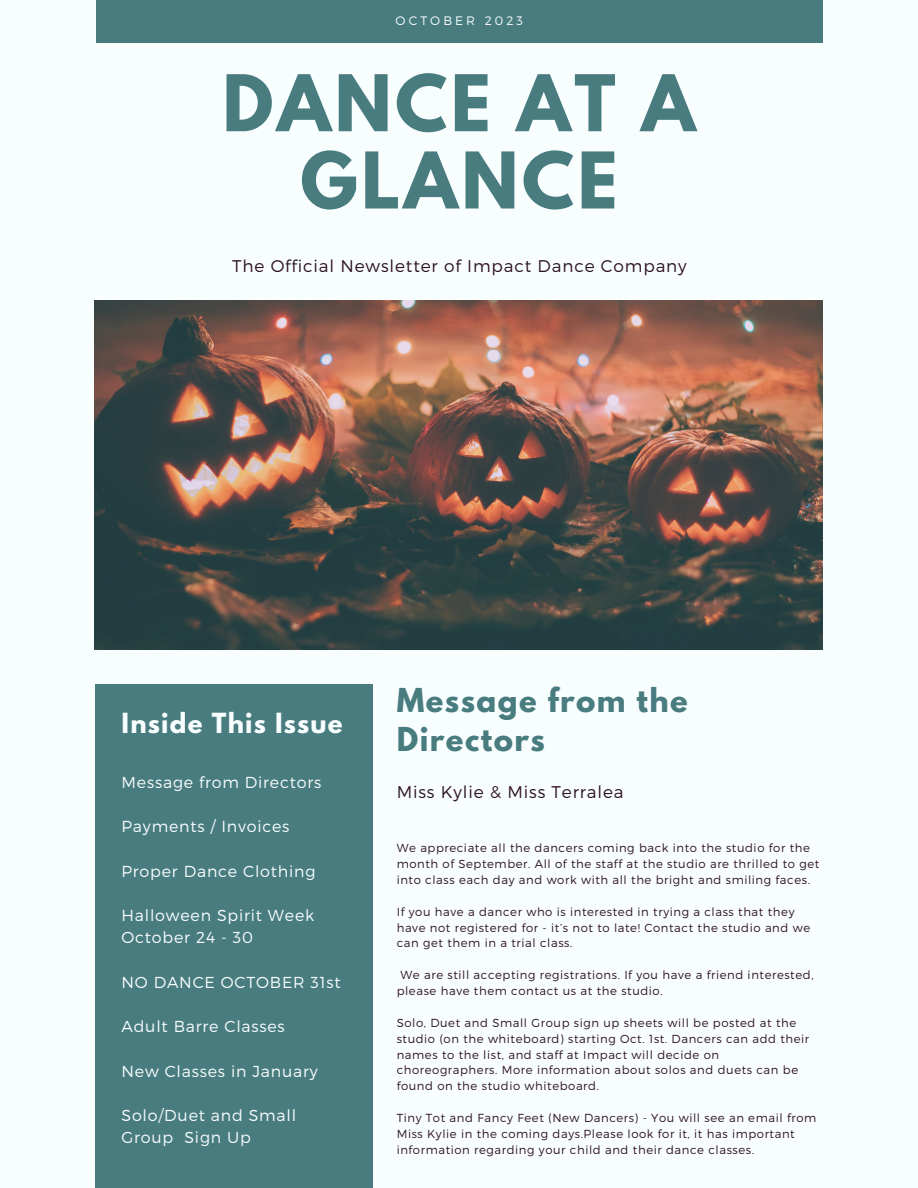
<style>
.page{position:relative;width:918px;height:1188px;background:#f8fdfe}
.page>*{position:absolute;margin:0;border:0;box-sizing:border-box;transform-origin:0 0}
.t1{font:700 69.15px/77.2px "League Spartan";letter-spacing:.05em;color:#497c7f;text-align:center}
.t2{font:700 29.25px/39.2px "League Spartan";letter-spacing:.05em;color:#497c7f}
.t3{font:700 24.6px "League Spartan";letter-spacing:.05em;color:#f8fdfe}
.t4{font:300 16.95px "Montserrat";letter-spacing:.05em;color:#2c1320}
.t5{font:300 15.9px/22.2px "Montserrat";letter-spacing:.05em;color:#f8fdfe}
.t6{font:300 12.3px "Montserrat";letter-spacing:.25em;color:#f8fdfe}
.t7{font:300 11.7px/15.9px "Montserrat";letter-spacing:.05em;color:#2c1320}
</style>
<div class="page">
<img style="left:95px;top:301px;width:728px;height:348px">
<div style="left:96px;top:0;width:727px;height:43px;background:#497c7f"></div>
<div style="left:95px;top:684px;width:277px;height:504px;background:#497c7f"></div>
<p class="t6" style="left:396px;top:13px;width:129px">OCTOBER 2023</p>
<p class="t1" style="left:222px;top:74px;width:475px">DANCE AT A<br>GLANCE</p>
<p class="t4" style="left:232px;top:254px;width:456px">The Official Newsletter of Impact Dance Company</p>
<p class="t3" style="left:122px;top:711px;width:223px">Inside This Issue</p>
<p class="t5" style="left:122px;top:770px;width:201px">Message from Directors</p>
<p class="t5" style="left:122px;top:815px;width:169px">Payments / Invoices</p>
<p class="t5" style="left:122px;top:859px;width:196px">Proper Dance Clothing</p>
<p class="t5" style="left:122px;top:903px;width:194px">Halloween Spirit Week</p>
<p class="t5" style="left:122px;top:926px;width:133px">October 24 - 30</p>
<p class="t5" style="left:122px;top:970px;width:221px">NO DANCE OCTOBER 31st</p>
<p class="t5" style="left:122px;top:1015px;width:165px">Adult Barre Classes</p>
<p class="t5" style="left:122px;top:1059px;width:198px">New Classes in January</p>
<p class="t5" style="left:122px;top:1103px;width:176px">Solo/Duet and Small<br>Group Sign Up</p>
<p class="t2" style="left:397px;top:685px;width:293px">Message from the<br>Directors</p>
<p class="t4" style="left:397px;top:781px;width:228px">Miss Kylie &amp; Miss Terralea</p>
<p class="t7" style="left:397px;top:840px;width:424px">We appreciate all the dancers coming back into the studio for the month of September. All of the staff at the studio are thrilled to get into class each day and work with all the bright and smiling faces.</p>
<p class="t7" style="left:397px;top:903px;width:415px">If you have a dancer who is interested in trying a class that they have not registered for - it’s not to late! Contact the studio and we can get them in a trial class.</p>
<p class="t7" style="left:397px;top:967px;width:418px;text-indent:4px">We are still accepting registrations. If you have a friend interested, please have them contact us at the studio.</p>
<p class="t7" style="left:397px;top:1014px;width:414px">Solo, Duet and Small Group sign up sheets will be posted at the studio (on the whiteboard) starting Oct. 1st. Dancers can add their names to the list, and staff at Impact will decide on choreographers. More information about solos and duets can be found on the studio whiteboard.</p>
<p class="t7" style="left:397px;top:1109px;width:421px">Tiny Tot and Fancy Feet (New Dancers) - You will see an email from<br>Miss Kylie in the coming days.Please look for it, it has important information regarding your child and their dance classes.</p>
</div>
